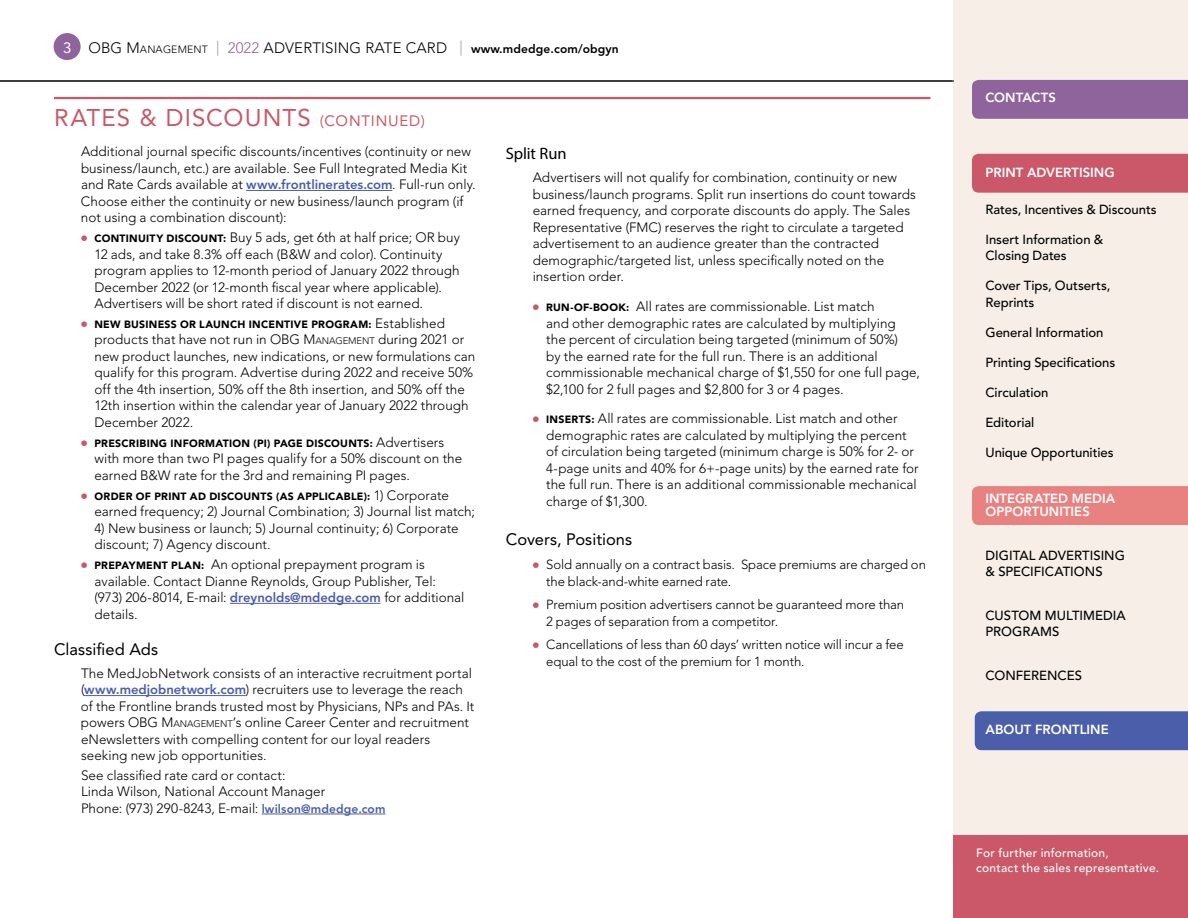
<style>
.page{position:relative;width:1188px;height:918px;background:#fff}
.page>*{position:absolute;margin:0;border:0;box-sizing:border-box;transform-origin:0 0}
.t1{font:24px "Avenir LT Std";letter-spacing:.045em;color:#ca5868}
.t2{font:16.5px "Avenir LT Std";color:#000}
.t3{font:16.5px "Myriad Pro";letter-spacing:-.005em;color:#000}
.t4{font:15px "Avenir LT Std";color:#fff}
.t5{font:300 13.5px/16.5px "Avenir LT Std";color:#000}
.t6{font:300 13.2px/16.5px "Avenir LT Std";letter-spacing:-.005em;color:#000}
.t7{font:500 13.2px/16.5px "Avenir LT Std";letter-spacing:-.005em;color:#000}
.t8{font:800 13.2px/13.5px "Avenir LT Std";color:#fff}
.t9{font:800 12px "Avenir LT Std";letter-spacing:.01em;color:#000}
.t10{font:500 12px/15px "Avenir LT Std";letter-spacing:.02em;color:#fff}
.t11{font:900 10.5px "Avenir LT Std";letter-spacing:.025em;color:#000}
.s1{font-weight:300;font-size:15px}
.s2{font-weight:300;font-size:10.5px}
.s3{font-weight:300;font-size:15px;color:#939598}
.s4{font-weight:300;font-size:15px;color:#8f649d}
.s5{font-size:15px}
.s6{font-weight:800;font-size:13.2px;color:#4b5eaa}
.s7{font-family:"Universal Std Newswith Comm Pi";font-weight:400;font-size:11.25px;color:#ca5868}
.s8{font-weight:900;font-size:10.5px}
.s9{font-weight:300;font-size:13.5px}
.s10{font-size:9.45px}
.s11{font-weight:800;font-size:12px;color:#4b5eaa}
</style>
<div class="page">
<div style="left:953px;top:0;width:235px;height:918px;background:#f7efe7"></div>
<div style="left:953px;top:835px;width:235px;height:83px;background:#ca5868"></div>
<div style="left:972px;top:80px;width:216px;height:39px;background:#8f649d"></div>
<div style="left:972px;top:154px;width:216px;height:39px;background:#ca5868"></div>
<div style="left:972px;top:486px;width:216px;height:39px;background:#e88281"></div>
<div style="left:975px;top:711px;width:213px;height:39px;background:#4b5eaa"></div>
<div style="left:54px;top:33px;width:27px;height:27px;background:#8f649d;border-radius:50%"></div>
<hr style="left:0;top:81px;width:954px;height:1px;background:#000">
<hr style="left:54px;top:97px;width:876px;height:2px;background:#ca5868">
<hr style="left:246px;top:190px;width:146px;height:1px;background:#4b5eaa">
<hr style="left:230px;top:603px;width:151px;height:1px;background:#4b5eaa">
<hr style="left:84px;top:695px;width:162px;height:1px;background:#4b5eaa">
<hr style="left:262px;top:814px;width:124px;height:1px;background:#4b5eaa">
<p class="t4" style="left:63px;top:39px;width:10px">3</p>
<p class="t9" style="left:88px;top:42px;width:532px"><span class="s1">OBG M</span><span class="s2">ANAGEM ENT</span> <span class="s3">|</span> <span class="s4">2022</span> <span class="s1">ADVERTISING RATE CARD</span> <span class="s3">|</span> www.mdedge.com/obgyn</p>
<h1 class="t1" style="left:54px;top:104px;width:373px">RATES &amp; DISCOUNTS <span class="s5">(CONTINUED)</span></h1>
<p class="t5" style="left:81px;top:143px;width:396px">Additional journal specific discounts/incentives (continuity or new business/launch, etc.) are available. See Full Integrated Media Kit and Rate Cards available at <span class="s6">www.frontlinerates.com</span>. Full-run only.<br>Choose either the continuity or new business/launch program (if not using a combination discount):</p>
<p class="t5" style="left:94px;top:229px;width:367px;text-indent:-13px"><span class="s7">⦁</span> <span class="s8">CONTINUITY DISCOUNT:</span> Buy 5 ads, get 6th at half price; OR buy 12 ads, and take 8.3% off each (B&amp;W and color). Continuity program applies to 12-month period of January 2022 through December 2022 (or 12-month fiscal year where applicable).<br>Advertisers will be short rated if discount is not earned.</p>
<p class="t11" style="left:81px;top:318px;width:365px"><span class="s7">⦁</span> NEW BUSINESS OR LAUNCH INCENTIVE PROGRAM: <span class="s9">Established</span></p>
<p class="t5" style="left:94px;top:332px;width:382px">products that have not run in OBG M<span class="s10">ANAGEM ENT</span> during 2021 or new product launches, new indications, or new formulations can qualify for this program. Advertise during 2022 and receive 50% off the 4th insertion, 50% off the 8th insertion, and 50% off the 12th insertion within the calendar year of January 2022 through December 2022.</p>
<p class="t11" style="left:81px;top:437px;width:365px"><span class="s7">⦁</span> PRESCRIBING INFORMATION (PI) PAGE DISCOUNTS: <span class="s9">Advertisers</span></p>
<p class="t5" style="left:95px;top:450px;width:369px">with more than two PI pages qualify for a 50% discount on the earned B&amp;W rate for the 3rd and remaining PI pages.</p>
<p class="t11" style="left:81px;top:490px;width:370px"><span class="s7">⦁</span> ORDER OF PRINT AD DISCOUNTS (AS APPLICABLE): <span class="s9">1) Corporate</span></p>
<p class="t5" style="left:94px;top:503px;width:382px">earned frequency; 2) Journal Combination; 3) Journal list match;</p>
<p class="t5" style="left:94px;top:520px;width:366px">4) New business or launch; 5) Journal continuity; 6) Corporate discount; 7) Agency discount.</p>
<p class="t5" style="left:94px;top:556px;width:371px;text-indent:-13px"><span class="s7">⦁</span> <span class="s8">PREPAYMENT PLAN:</span> An optional prepayment program is available. Contact Dianne Reynolds, Group Publisher, Tel: (973) 206-8014, E-mail: <span class="s6">dreynolds@mdedge.com</span> for additional details.</p>
<p class="t2" style="left:54px;top:639px;width:106px">Classified Ads</p>
<p class="t5" style="left:81px;top:665px;width:395px">The MedJobNetwork consists of an interactive recruitment portal (<span class="s6">www.medjobnetwork.com</span>) recruiters use to leverage the reach of the Frontline brands trusted most by Physicians, NPs and PAs. It powers OBG M<span class="s10">ANAGEM ENT</span>’s online Career Center and recruitment eNewsletters with compelling content for our loyal readers seeking new job opportunities.</p>
<p class="t5" style="left:81px;top:767px;width:306px">See classified rate card or contact:<br>Linda Wilson, National Account Manager<br>Phone: (973) 290-8243, E-mail: <span class="s11">lwilson@mdedge.com</span></p>
<p class="t3" style="left:506px;top:143px;width:62px">Split Run</p>
<p class="t5" style="left:533px;top:170px;width:385px">Advertisers will not qualify for combination, continuity or new business/launch programs. Split run insertions do count towards earned frequency, and corporate discounts do apply. The Sales Representative (FMC) reserves the right to circulate a targeted advertisement to an audience greater than the contracted demographic/targeted list, unless specifically noted on the insertion order.</p>
<p class="t5" style="left:546px;top:298px;width:375px;text-indent:-14px"><span class="s7">⦁</span> <span class="s8">RUN-OF-BOOK:</span> All rates are commissionable. List match<br>and other demographic rates are calculated by multiplying<br>the percent of circulation being targeted (minimum of 50%)<br>by the earned rate for the full run. There is an additional commissionable mechanical charge of $1,550 for one full page, $2,100 for 2 full pages and $2,800 for 3 or 4 pages.</p>
<p class="t5" style="left:546px;top:410px;width:374px;text-indent:-14px"><span class="s7">⦁</span> <span class="s8">INSERTS:</span> All rates are commissionable. List match and other demographic rates are calculated by multiplying the percent of circulation being targeted (minimum charge is 50% for 2- or 4-page units and 40% for 6+-page units) by the earned rate for the full run. There is an additional commissionable mechanical charge of $1,300.</p>
<p class="t2" style="left:506px;top:530px;width:128px">Covers, Positions</p>
<p class="t6" style="left:546px;top:556px;width:381px;text-indent:-14px"><span class="s7">⦁</span> Sold annually on a contract basis. Space premiums are charged on the black-and-white earned rate.</p>
<p class="t6" style="left:546px;top:596px;width:359px;text-indent:-14px"><span class="s7">⦁</span> Premium position advertisers cannot be guaranteed more than<br>2 pages of separation from a competitor.</p>
<p class="t6" style="left:546px;top:637px;width:359px;text-indent:-14px"><span class="s7">⦁</span> Cancellations of less than 60 days’ written notice will incur a fee equal to the cost of the premium for 1 month.</p>
<p class="t8" style="left:986px;top:91px;width:72px">CONTACTS</p>
<p class="t8" style="left:986px;top:166px;width:131px">PRINT ADVERTISING</p>
<p class="t7" style="left:986px;top:202px;width:173px">Rates, Incentives &amp; Discounts</p>
<p class="t7" style="left:986px;top:232px;width:119px">Insert Information &amp;<br>Closing Dates</p>
<p class="t7" style="left:986px;top:278px;width:126px">Cover Tips, Outserts,<br>Reprints</p>
<p class="t7" style="left:986px;top:325px;width:119px">General Information</p>
<p class="t7" style="left:986px;top:355px;width:131px">Printing Specifications</p>
<p class="t7" style="left:986px;top:385px;width:65px">Circulation</p>
<p class="t7" style="left:986px;top:415px;width:50px">Editorial</p>
<p class="t7" style="left:986px;top:445px;width:130px">Unique Opportunities</p>
<p class="t8" style="left:986px;top:492px;width:131px">INTEGRATED MEDIA<br>OPPORTUNITIES</p>
<p class="t7" style="left:986px;top:547px;width:141px">DIGITAL ADVERTISING &amp; SPECIFICATIONS</p>
<p class="t7" style="left:986px;top:607px;width:142px">CUSTOM MULTIMEDIA<br>PROGRAMS</p>
<p class="t7" style="left:986px;top:667px;width:98px">CONFERENCES</p>
<p class="t8" style="left:986px;top:723px;width:125px">ABOUT FRONTLINE</p>
<p class="t10" style="left:976px;top:846px;width:184px">For further information,<br>contact the sales representative.</p>
</div>
